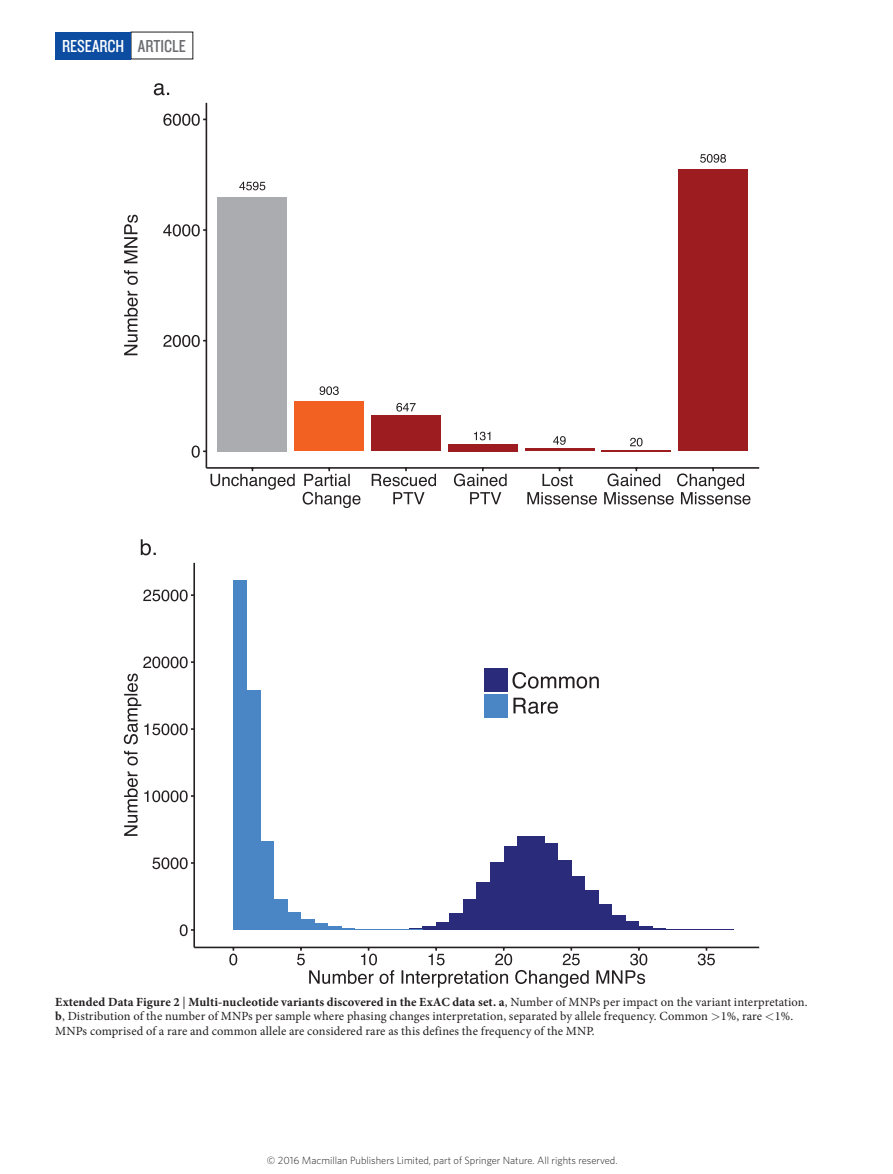
<style>
.page{position:relative;width:893px;height:1174px;background:#fff}
.page>*{position:absolute;margin:0;border:0;box-sizing:border-box;transform-origin:0 0}
.t1{font:18px "Knockout 29 Junior Ltweight";color:#fff}
.t2{font:12.45px/14.2px "Minion Pro";letter-spacing:.01em;color:#231f20}
.t3{font:300 10.5px "Whitney";color:#231f20}
.s1{color:#6c6d70}
.s2{font-weight:700}
</style>
<div class="page">
<div style="left:55px;top:32px;width:76px;height:27px;background:#0d4da1"></div>
<div style="left:218px;top:197px;width:69px;height:254px;background:#abacb0"></div>
<div style="left:295px;top:401px;width:69px;height:50px;background:#f26121"></div>
<div style="left:371px;top:415px;width:70px;height:36px;background:#9d1c1f"></div>
<div style="left:448px;top:444px;width:69px;height:7px;background:#9d1c1f"></div>
<hr style="left:525px;top:448px;width:69px;height:3px;background:#9d1c1f">
<hr style="left:602px;top:450px;width:69px;height:1px;background:#9d1c1f">
<div style="left:679px;top:169px;width:69px;height:282px;background:#9d1c1f"></div>
<svg style="left:239px;top:182px;width:26px;height:8px"></svg>
<svg style="left:320px;top:386px;width:19px;height:9px"></svg>
<svg style="left:396px;top:403px;width:20px;height:8px"></svg>
<svg style="left:474px;top:432px;width:16px;height:8px"></svg>
<svg style="left:553px;top:436px;width:13px;height:9px"></svg>
<svg style="left:700px;top:154px;width:26px;height:9px"></svg>
<svg style="left:630px;top:438px;width:13px;height:8px"></svg>
<hr style="left:206px;top:103px;width:1px;height:365px;background:#231f20">
<hr style="left:206px;top:467px;width:553px;height:2px;background:#231f20">
<svg style="left:163px;top:114px;width:43px;height:12px"></svg>
<svg style="left:163px;top:224px;width:43px;height:12px"></svg>
<svg style="left:163px;top:335px;width:43px;height:12px"></svg>
<svg style="left:192px;top:445px;width:14px;height:13px"></svg>
<svg style="left:210px;top:468px;width:85px;height:22px"></svg>
<svg style="left:304px;top:468px;width:46px;height:18px"></svg>
<svg style="left:303px;top:492px;width:57px;height:16px"></svg>
<svg style="left:372px;top:468px;width:64px;height:18px"></svg>
<svg style="left:393px;top:492px;width:32px;height:12px"></svg>
<svg style="left:454px;top:468px;width:53px;height:18px"></svg>
<svg style="left:470px;top:492px;width:31px;height:12px"></svg>
<svg style="left:542px;top:468px;width:31px;height:18px"></svg>
<svg style="left:527px;top:492px;width:70px;height:12px"></svg>
<svg style="left:604px;top:468px;width:146px;height:36px"></svg>
<svg style="left:124px;top:215px;width:14px;height:140px"></svg>
<svg style="left:154px;top:83px;width:15px;height:12px"></svg>
<hr style="left:423px;top:926px;width:13px;height:4px;background:#2a2c7b">
<div style="left:436px;top:922px;width:14px;height:8px;background:#2a2c7b"></div>
<div style="left:450px;top:913px;width:13px;height:17px;background:#2a2c7b"></div>
<div style="left:463px;top:899px;width:14px;height:31px;background:#2a2c7b"></div>
<div style="left:477px;top:883px;width:13px;height:47px;background:#2a2c7b"></div>
<div style="left:490px;top:862px;width:14px;height:68px;background:#2a2c7b"></div>
<div style="left:504px;top:846px;width:13px;height:84px;background:#2a2c7b"></div>
<div style="left:517px;top:837px;width:14px;height:93px;background:#2a2c7b"></div>
<div style="left:531px;top:836px;width:13px;height:94px;background:#2a2c7b"></div>
<div style="left:544px;top:843px;width:14px;height:87px;background:#2a2c7b"></div>
<div style="left:558px;top:860px;width:13px;height:70px;background:#2a2c7b"></div>
<div style="left:571px;top:876px;width:14px;height:54px;background:#2a2c7b"></div>
<div style="left:585px;top:890px;width:13px;height:40px;background:#2a2c7b"></div>
<div style="left:598px;top:904px;width:14px;height:26px;background:#2a2c7b"></div>
<div style="left:612px;top:915px;width:13px;height:15px;background:#2a2c7b"></div>
<div style="left:625px;top:921px;width:14px;height:9px;background:#2a2c7b"></div>
<hr style="left:639px;top:926px;width:13px;height:4px;background:#2a2c7b">
<svg style="left:652px;top:928px;width:54px;height:2px"></svg>
<div style="left:233px;top:580px;width:14px;height:350px;background:#4a85c5"></div>
<div style="left:247px;top:690px;width:13px;height:240px;background:#4a85c5"></div>
<div style="left:260px;top:841px;width:14px;height:89px;background:#4a85c5"></div>
<div style="left:274px;top:899px;width:13px;height:31px;background:#4a85c5"></div>
<div style="left:287px;top:912px;width:14px;height:18px;background:#4a85c5"></div>
<div style="left:301px;top:920px;width:13px;height:10px;background:#4a85c5"></div>
<div style="left:314px;top:923px;width:14px;height:7px;background:#4a85c5"></div>
<hr style="left:328px;top:926px;width:14px;height:4px;background:#4a85c5">
<svg style="left:342px;top:928px;width:81px;height:2px"></svg>
<hr style="left:193px;top:563px;width:2px;height:384px;background:#231f20">
<hr style="left:194px;top:946px;width:565px;height:2px;background:#231f20">
<svg style="left:143px;top:589px;width:51px;height:12px"></svg>
<svg style="left:152px;top:857px;width:42px;height:12px"></svg>
<svg style="left:180px;top:924px;width:14px;height:12px"></svg>
<svg style="left:698px;top:948px;width:17px;height:17px"></svg>
<svg style="left:229px;top:948px;width:418px;height:39px"></svg>
<svg style="left:124px;top:656px;width:70px;height:180px"></svg>
<div style="left:484px;top:668px;width:24px;height:24px;background:#2a2c7b"></div>
<div style="left:484px;top:693px;width:24px;height:24px;background:#4a85c5"></div>
<svg style="left:512px;top:672px;width:87px;height:16px"></svg>
<svg style="left:513px;top:697px;width:45px;height:17px"></svg>
<svg style="left:141px;top:539px;width:15px;height:16px"></svg>
<h1 class="t1" style="left:62px;top:34px;width:125px">RESEARCH <span class="s1">ARTICLE</span></h1>
<p class="t2" style="left:55px;top:995px;width:754px"><span class="s2">Extended Data Figure 2</span> | <span class="s2">Multi-nucleotide variants discovered in the ExAC data set. a</span>, Number of MNPs per impact on the variant interpretation. <span class="s2">b</span>, Distribution of the number of MNPs per sample where phasing changes interpretation, separated by allele frequency. Common 1%, rare 1%.<br>MNPs comprised of a rare and common allele are considered rare as this defines the frequency of the MNP.</p>
<p class="t3" style="left:267px;top:1153px;width:352px">© 2016 Macmillan Publishers Limited, part of Springer Nature. All rights reserved.</p>
</div>
